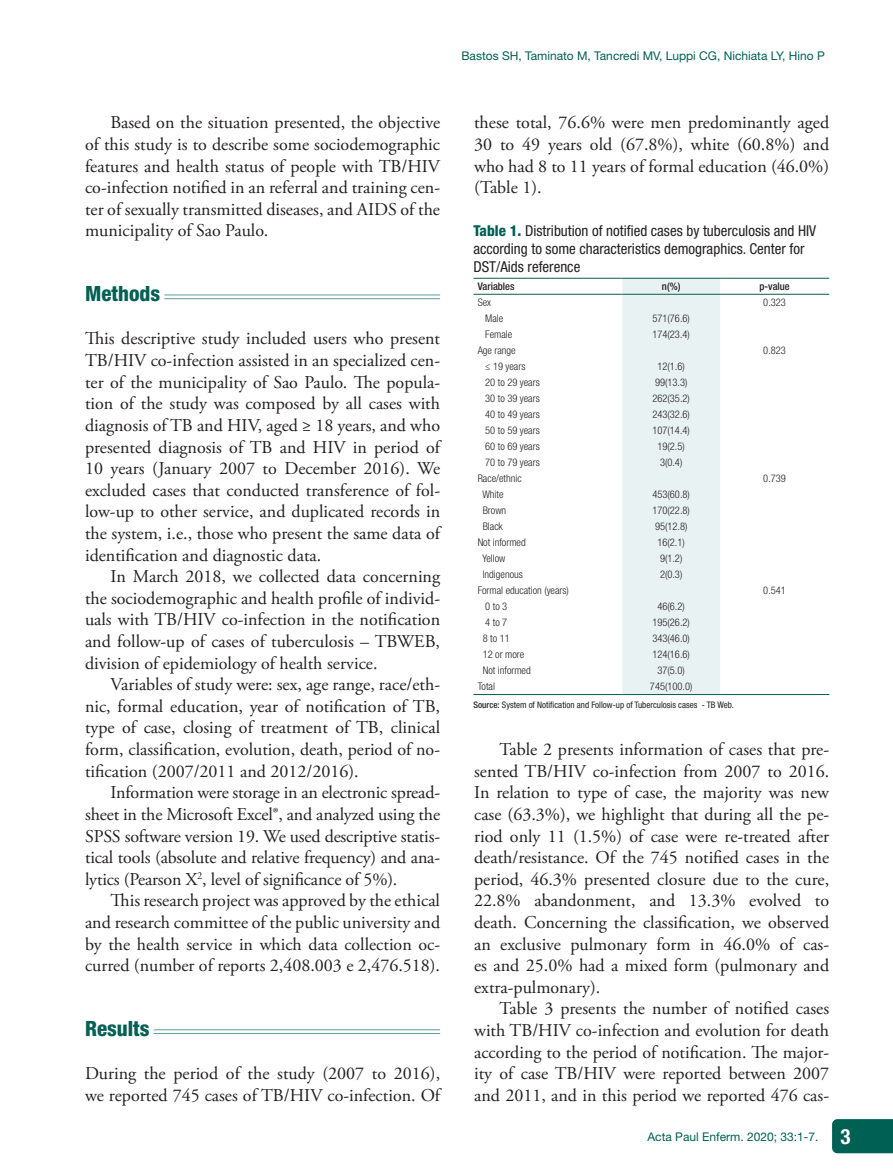
<style>
.page{position:relative;width:893px;height:1170px;background:#fff}
.page>*{position:absolute;margin:0;border:0;box-sizing:border-box;transform-origin:0 0}
.t1{font:800 condensed 21px "Helvetica Neue LT Std";color:#006053}
.t2{font:18px/21.6px "Adobe Garamond Pro";color:#231f20;text-align:justify}
.t3{font:condensed 15px/18px "Helvetica Neue LT Std";color:#231f20}
.t4{font:12px "Helvetica Neue LT Std";color:#006053}
.t5{font:300 condensed 10.5px "Helvetica Neue LT Std";color:#231f20}
.t6{font:500 condensed 10.5px "Helvetica Neue LT Std";color:#231f20}
.t7{font:condensed 9px "Helvetica Neue LT Std";color:#231f20}
.s1{font-weight:800;color:#006053}
.s2{font-weight:500}
.s3{font-weight:700;font-stretch:condensed;font-size:21px;color:#fff}
</style>
<div class="page">
<div style="left:832px;top:1119px;width:61px;height:34px;background:#006053"></div>
<hr style="left:85px;top:294px;width:355px;height:1px;background:#5c9e99">
<hr style="left:85px;top:298px;width:355px;height:1px;background:#5c9e99">
<div style="left:85px;top:288px;width:79px;height:20px;background:#fff"></div>
<hr style="left:85px;top:1029px;width:355px;height:1px;background:#5c9e99">
<hr style="left:85px;top:1033px;width:355px;height:1px;background:#5c9e99">
<div style="left:85px;top:1023px;width:69px;height:19px;background:#fff"></div>
<div style="left:622px;top:279px;width:98px;height:415px;background:#e9f2f2"></div>
<hr style="left:473px;top:694px;width:149px;height:1px;background:#006053">
<hr style="left:622px;top:694px;width:98px;height:1px;background:#006053">
<hr style="left:720px;top:694px;width:109px;height:1px;background:#006053">
<hr style="left:473px;top:278px;width:149px;height:1px;background:#006053">
<hr style="left:622px;top:278px;width:98px;height:1px;background:#006053">
<hr style="left:720px;top:278px;width:109px;height:1px;background:#006053">
<hr style="left:473px;top:294px;width:149px;height:1px;background:#006053">
<hr style="left:622px;top:294px;width:98px;height:1px;background:#006053">
<hr style="left:720px;top:294px;width:109px;height:1px;background:#006053">
<p class="t4" style="left:461px;top:48px;width:365px">Bastos SH, Taminato M, Tancredi MV, Luppi CG, Nichiata LY, Hino P</p>
<p class="t2" style="left:85px;top:112px;width:357px;text-indent:26px">Based on the situation presented, the objective of this study is to describe some sociodemographic features and health status of people with TB/HIV co-infection notified in an referral and training cen&shy;ter of sexually transmitted diseases, and AIDS of the municipality of Sao Paulo.</p>
<p class="t1" style="left:85px;top:281px;width:77px">Methods</p>
<p class="t2" style="left:85px;top:328px;width:357px">This descriptive study included users who present TB/HIV co-infection assisted in an specialized cen&shy;ter of the municipality of Sao Paulo. The popula&shy;tion of the study was composed by all cases with diagnosis of TB and HIV, aged ≥ 18 years, and who presented diagnosis of TB and HIV in period of 10 years (January 2007 to December 2016). We excluded cases that conducted transference of fol&shy;low-up to other service, and duplicated records in the system, i.e., those who present the same data of identification and diagnostic data.</p>
<p class="t2" style="left:85px;top:566px;width:357px;text-indent:26px">In March 2018, we collected data concerning the sociodemographic and health profile of individ&shy;uals with TB/HIV co-infection in the notification and follow-up of cases of tuberculosis – TBWEB, division of epidemiology of health service.</p>
<p class="t2" style="left:85px;top:674px;width:357px;text-indent:26px">Variables of study were: sex, age range, race/eth&shy;nic, formal education, year of notification of TB, type of case, closing of treatment of TB, clinical form, classification, evolution, death, period of no&shy;tification (2007/2011 and 2012/2016).</p>
<p class="t2" style="left:85px;top:782px;width:357px;text-indent:26px">Information were storage in an electronic spread&shy;sheet in the Microsoft Excel®, and analyzed using the SPSS software version 19. We used descriptive statis&shy;tical tools (absolute and relative frequency) and ana&shy;lytics (Pearson X<sup>2</sup>, level of significance of 5%).</p>
<p class="t2" style="left:85px;top:890px;width:357px;text-indent:26px">This research project was approved by the ethical and research committee of the public university and by the health service in which data collection oc&shy;curred (number of reports 2,408.003 e 2,476.518).</p>
<p class="t1" style="left:85px;top:1015px;width:66px">Results</p>
<p class="t2" style="left:85px;top:1063px;width:357px">During the period of the study (2007 to 2016), we reported 745 cases of TB/HIV co-infection. Of</p>
<p class="t2" style="left:474px;top:112px;width:357px">these total, 76.6% were men predominantly aged 30 to 49 years old (67.8%), white (60.8%) and who had 8 to 11 years of formal education (46.0%) (Table 1).</p>
<p class="t3" style="left:473px;top:221px;width:344px"><span class="s1">Table 1.</span> Distribution of notified cases by tuberculosis and HIV according to some characteristics demographics. Center for<br>DST/Aids reference</p>
<p class="t6" style="left:478px;top:280px;width:38px">Variables</p>
<p class="t6" style="left:662px;top:280px;width:20px">n(%)</p>
<p class="t6" style="left:759px;top:280px;width:32px">p-value</p>
<p class="t5" style="left:478px;top:296px;width:15px">Sex</p>
<p class="t5" style="left:763px;top:296px;width:24px">0.323</p>
<p class="t5" style="left:485px;top:312px;width:20px">Male</p>
<p class="t5" style="left:652px;top:312px;width:39px">571(76.6)</p>
<p class="t5" style="left:485px;top:328px;width:29px">Female</p>
<p class="t5" style="left:652px;top:328px;width:39px">174(23.4)</p>
<p class="t5" style="left:478px;top:344px;width:40px">Age range</p>
<p class="t5" style="left:763px;top:344px;width:24px">0.823</p>
<p class="t5" style="left:485px;top:360px;width:42px">≤ 19 years</p>
<p class="t5" style="left:657px;top:360px;width:29px">12(1.6)</p>
<p class="t5" style="left:485px;top:376px;width:56px">20 to 29 years</p>
<p class="t5" style="left:655px;top:376px;width:34px">99(13.3)</p>
<p class="t5" style="left:485px;top:392px;width:56px">30 to 39 years</p>
<p class="t5" style="left:652px;top:392px;width:39px">262(35.2)</p>
<p class="t5" style="left:485px;top:408px;width:56px">40 to 49 years</p>
<p class="t5" style="left:652px;top:408px;width:39px">243(32.6)</p>
<p class="t5" style="left:485px;top:424px;width:56px">50 to 59 years</p>
<p class="t5" style="left:652px;top:424px;width:39px">107(14.4)</p>
<p class="t5" style="left:485px;top:440px;width:56px">60 to 69 years</p>
<p class="t5" style="left:657px;top:440px;width:29px">19(2.5)</p>
<p class="t5" style="left:485px;top:456px;width:56px">70 to 79 years</p>
<p class="t5" style="left:660px;top:456px;width:24px">3(0.4)</p>
<p class="t5" style="left:478px;top:472px;width:45px">Race/ethnic</p>
<p class="t5" style="left:763px;top:472px;width:24px">0.739</p>
<p class="t5" style="left:482px;top:488px;width:23px">White</p>
<p class="t5" style="left:652px;top:488px;width:39px">453(60.8)</p>
<p class="t5" style="left:483px;top:504px;width:25px">Brown</p>
<p class="t5" style="left:652px;top:504px;width:39px">170(22.8)</p>
<p class="t5" style="left:483px;top:520px;width:22px">Black</p>
<p class="t5" style="left:655px;top:520px;width:34px">95(12.8)</p>
<p class="t5" style="left:478px;top:536px;width:50px">Not informed</p>
<p class="t5" style="left:657px;top:536px;width:29px">16(2.1)</p>
<p class="t5" style="left:482px;top:552px;width:25px">Yellow</p>
<p class="t5" style="left:660px;top:552px;width:24px">9(1.2)</p>
<p class="t5" style="left:483px;top:568px;width:42px">Indigenous</p>
<p class="t5" style="left:660px;top:568px;width:24px">2(0.3)</p>
<p class="t5" style="left:478px;top:584px;width:93px">Formal education (years)</p>
<p class="t5" style="left:763px;top:584px;width:24px">0.541</p>
<p class="t5" style="left:485px;top:600px;width:24px">0 to 3</p>
<p class="t5" style="left:657px;top:600px;width:29px">46(6.2)</p>
<p class="t5" style="left:485px;top:616px;width:24px">4 to 7</p>
<p class="t5" style="left:652px;top:616px;width:39px">195(26.2)</p>
<p class="t5" style="left:483px;top:632px;width:29px">8 to 11</p>
<p class="t5" style="left:652px;top:632px;width:39px">343(46.0)</p>
<p class="t5" style="left:483px;top:648px;width:43px">12 or more</p>
<p class="t5" style="left:652px;top:648px;width:39px">124(16.6)</p>
<p class="t5" style="left:483px;top:664px;width:50px">Not informed</p>
<p class="t5" style="left:657px;top:664px;width:29px">37(5.0)</p>
<p class="t5" style="left:478px;top:680px;width:19px">Total</p>
<p class="t5" style="left:650px;top:680px;width:44px">745(100.0)</p>
<p class="t7" style="left:473px;top:699px;width:262px"><span class="s2">Source:</span> System of Notification and Follow-up of Tuberculosis cases - TB Web.</p>
<p class="t2" style="left:474px;top:739px;width:357px;text-indent:26px">Table 2 presents information of cases that pre&shy;sented TB/HIV co-infection from 2007 to 2016.<br>In relation to type of case, the majority was new case (63.3%), we highlight that during all the pe&shy;riod only 11 (1.5%) of case were re-treated after death/resistance. Of the 745 notified cases in the period, 46.3% presented closure due to the cure, 22.8% abandonment, and 13.3% evolved to death. Concerning the classification, we observed an exclusive pulmonary form in 46.0% of cas&shy;es and 25.0% had a mixed form (pulmonary and extra-pulmonary).</p>
<p class="t2" style="left:474px;top:998px;width:357px;text-indent:26px">Table 3 presents the number of notified cases with TB/HIV co-infection and evolution for death according to the period of notification. The major&shy;ity of case TB/HIV were reported between 2007 and 2011, and in this period we reported 476 cas-</p>
<p class="t4" style="left:647px;top:1129px;width:205px">Acta Paul Enferm. 2020; 33:1-7. <span class="s3">3</span></p>
</div>
